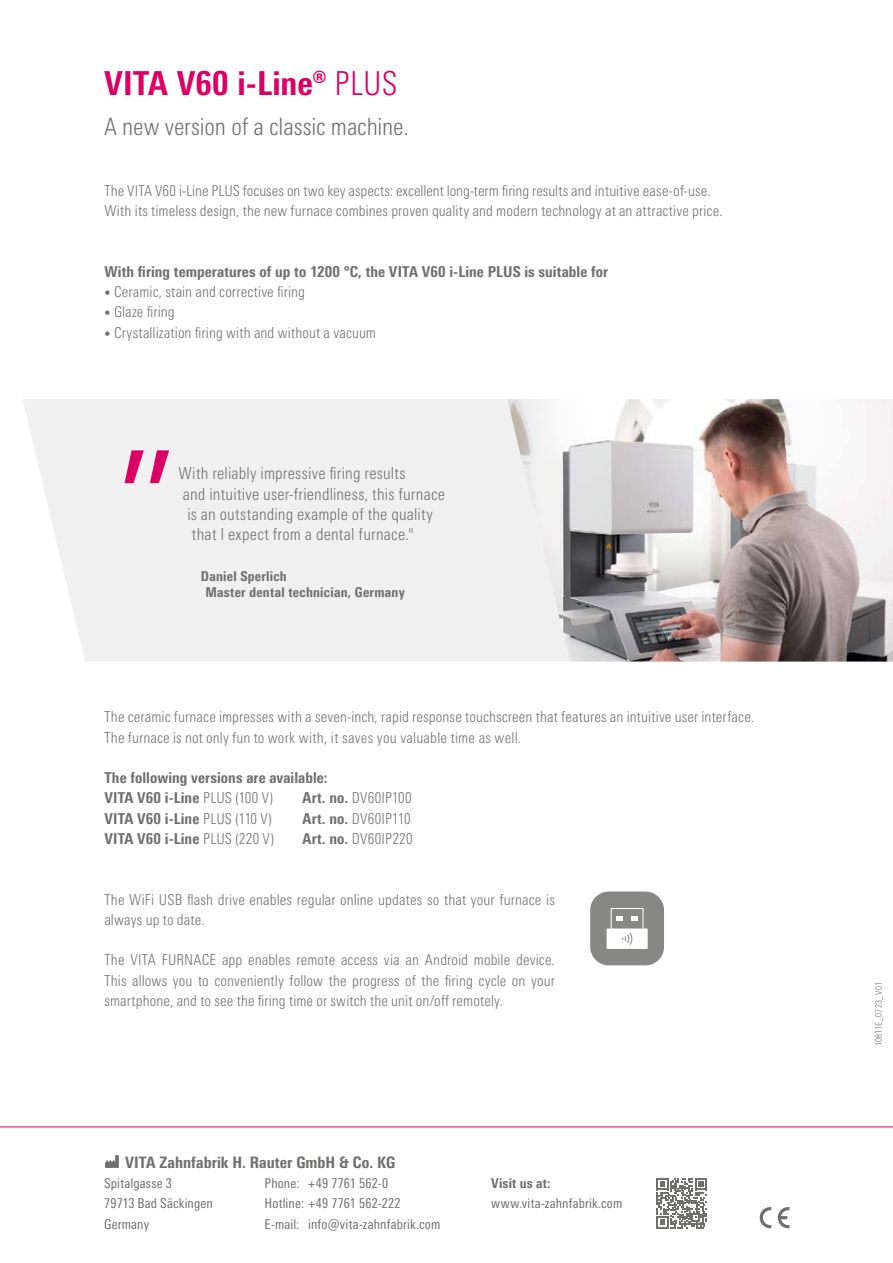
<style>
.page{position:relative;width:893px;height:1263px;background:#fff}
.page>*{position:absolute;margin:0;border:0;box-sizing:border-box;transform-origin:0 0}
.t1{font:300 condensed 180px "Univers Next Pro";color:#dd0064}
.t2{font:800 condensed 33px "Univers Next Pro";letter-spacing:.005em;color:#dd0064}
.t3{font:300 condensed 24px "Univers Next Pro";letter-spacing:-.005em;color:#6f6f6e}
.t4{font:300 condensed 16.5px "Univers Next Pro";letter-spacing:.01em;color:#6f6f6e}
.t5{font:800 condensed 15.75px "Univers Next Pro";letter-spacing:.005em;color:#6f6f6e}
.t6{font:300 condensed 15px/20.2px "Univers Next Pro";letter-spacing:.01em;color:#6f6f6e}
.t7{font:800 condensed 15px/20.2px "Univers Next Pro";letter-spacing:.005em;color:#6f6f6e}
.t8{font:condensed 13.5px/20.2px "Univers Next Pro";letter-spacing:.01em;color:#6f6f6e}
.t9{font:800 condensed 13.5px/16.5px "Univers Next Pro";letter-spacing:.02em;color:#6f6f6e}
.t10{font:300 condensed 9px "Univers Next Pro";letter-spacing:.025em;color:#6f6f6e}
.s1{font-weight:300}
.s2{font-weight:800;font-size:12px}
.s3{font-weight:800}
</style>
<div class="page">
<svg style="left:656px;top:1178px;width:51px;height:50px"></svg>
<hr style="left:0;top:1126px;width:893px;height:1px;background:#dd0064">
<svg style="left:760px;top:1207px;width:29px;height:21px"></svg>
<div style="left:23px;top:399px;width:484px;height:262px;background:#f0f0f0"></div>
<img style="left:507px;top:399px;width:386px;height:263px">
<div style="left:590px;top:891px;width:74px;height:74px;background:#878786;border-radius:18px"></div>
<svg style="left:607px;top:908px;width:41px;height:41px"></svg>
<svg style="left:105px;top:1155px;width:14px;height:13px"></svg>
<h2 class="t2" style="left:104px;top:63px;width:295px">VITA V60 i-Line® <span class="s1">PLUS</span></h2>
<h3 class="t3" style="left:104px;top:113px;width:306px">A new version of a classic machine.</h3>
<p class="t6" style="left:104px;top:180px;width:620px">The VITA V60 i-Line PLUS focuses on two key aspects: excellent long-term firing results and intuitive ease-of-use.<br>With its timeless design, the new furnace combines proven quality and modern technology at an attractive price.</p>
<p class="t7" style="left:104px;top:261px;width:505px">With firing temperatures of up to 1200 °C, the VITA V60 i-Line PLUS is suitable for</p>
<p class="t6" style="left:104px;top:282px;width:202px"><span class="s2">•</span> Ceramic, stain and corrective firing</p>
<p class="t6" style="left:104px;top:302px;width:72px"><span class="s2">•</span> Glaze firing</p>
<p class="t6" style="left:104px;top:322px;width:273px"><span class="s2">•</span> Crystallization firing with and without a vacuum</p>
<h1 class="t1" style="left:114px;top:414px;width:68px">”</h1>
<p class="t4" style="left:178px;top:464px;width:229px">With reliably impressive firing results</p>
<p class="t4" style="left:183px;top:484px;width:264px">and intuitive user-friendliness, this furnace</p>
<p class="t4" style="left:187px;top:504px;width:247px">is an outstanding example of the quality</p>
<p class="t4" style="left:192px;top:525px;width:224px">that I expect from a dental furnace."</p>
<p class="t9" style="left:205px;top:567px;width:201px;text-indent:-4px">Daniel Sperlich<br>Master dental technician, Germany</p>
<p class="t6" style="left:104px;top:707px;width:651px">The ceramic furnace impresses with a seven-inch, rapid response touchscreen that features an intuitive user interface.<br>The furnace is not only fun to work with, it saves you valuable time as well.</p>
<p class="t7" style="left:104px;top:767px;width:225px">The following versions are available:<br>VITA V60 i-Line <span class="s1">PLUS (100 V)</span></p>
<p class="t6" style="left:302px;top:788px;width:111px"><span class="s3">Art. no.</span> DV60IP100</p>
<p class="t7" style="left:104px;top:808px;width:169px">VITA V60 i-Line <span class="s1">PLUS (110 V)</span></p>
<p class="t6" style="left:302px;top:808px;width:110px"><span class="s3">Art. no.</span> DV60IP110</p>
<p class="t7" style="left:104px;top:828px;width:171px">VITA V60 i-Line <span class="s1">PLUS (220 V)</span></p>
<p class="t6" style="left:302px;top:828px;width:112px"><span class="s3">Art. no.</span> DV60IP220</p>
<p class="t6" style="left:104px;top:889px;width:452px">The WiFi USB flash drive enables regular online updates so that your furnace is always up to date.</p>
<p class="t6" style="left:104px;top:950px;width:452px;text-align:justify">The VITA FURNACE app enables remote access via an Android mobile device.<br>This allows you to conveniently follow the progress of the firing cycle on your smartphone, and to see the firing time or switch the unit on/off remotely.</p>
<p class="t5" style="left:125px;top:1153px;width:272px">VITA Zahnfabrik H. Rauter GmbH &amp; Co. KG</p>
<p class="t8" style="left:104px;top:1173px;width:110px">Spitalgasse 3<br>79713 Bad Säckingen<br>Germany</p>
<p class="t8" style="left:265px;top:1173px;width:177px">Phone: +49 7761 562-0<br>Hotline: +49 7761 562-222<br>E-mail: info@vita-zahnfabrik.com</p>
<p class="t9" style="left:491px;top:1175px;width:61px">Visit us at:</p>
<p class="t8" style="left:491px;top:1193px;width:133px">www.vita-zahnfabrik.com</p>
<p class="t10" style="left:873px;top:1046px;width:65px;rotate:-90deg">10811E_0723_V01</p>
</div>
